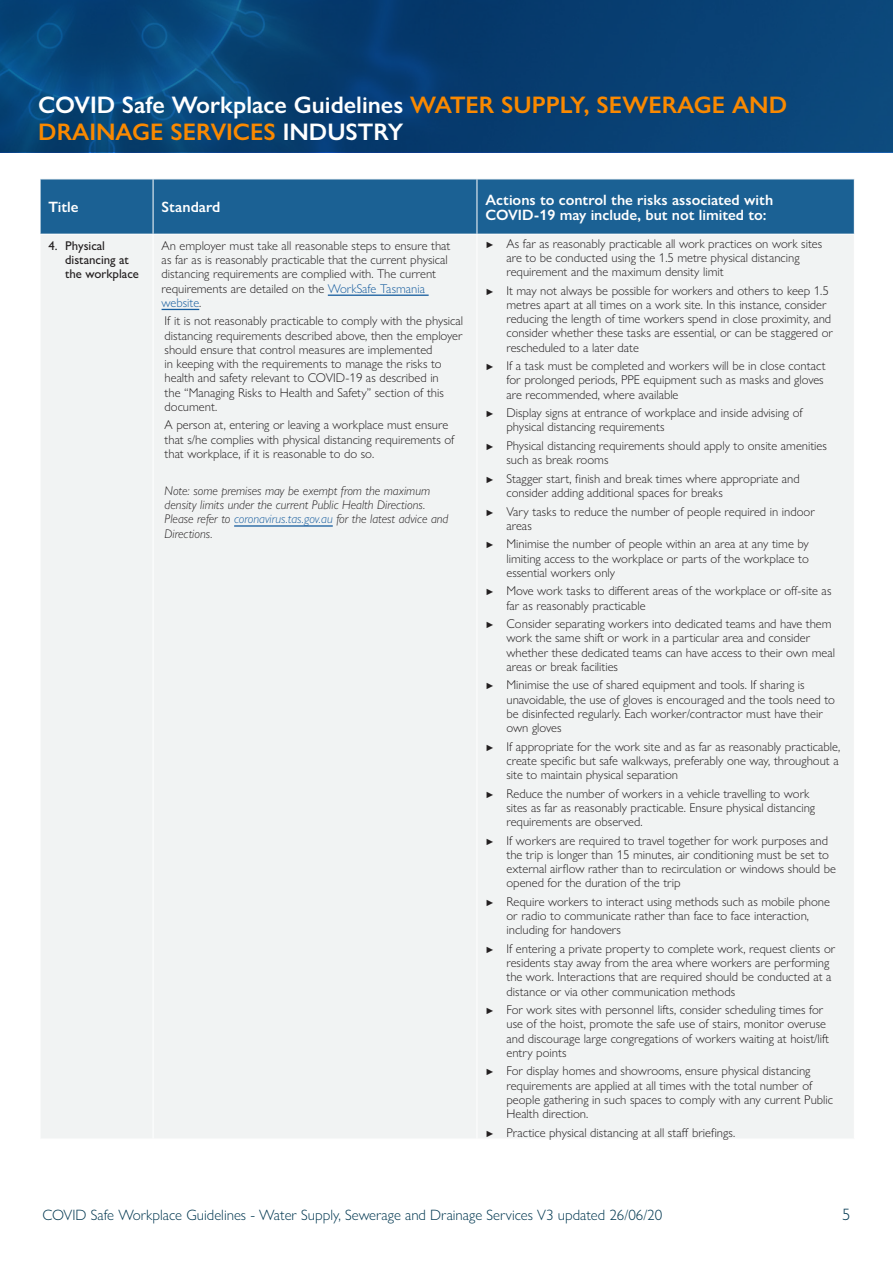
<style>
.page{position:relative;width:893px;height:1263px;background:#fff}
.page>*{position:absolute;margin:0;border:0;box-sizing:border-box;transform-origin:0 0}
.t1{font:600 24px/27px "Gill Sans Nova";color:#fa8900}
.t2{font:300 16.5px "Gill Sans Nova";color:#003750}
.F_Table_head{font:600 15px/15px "Gill Sans Nova";color:#fff}
.t3{font:300 15px "Gill Sans Nova";color:#003750}
.F_Body_Bold{font:300 12.75px/14.2px "Gill Sans Nova";color:#231f20}
.F_Body_Bold-2{font:italic 300 12.75px/14.2px "Gill Sans Nova";color:#231f20}
.F_Table_Body{font:500 12.75px/14.2px "Gill Sans Nova";color:#231f20}
.s1{color:#fff}
.s2{color:#175d9e}
.s3{font-weight:500;font-size:9px}
</style>
<div class="page">
<svg style="left:0;top:0;width:893px;height:151px;background:#074175"></svg>
<div style="left:41px;top:180px;width:813px;height:54px;background:#1b6194"></div>
<div style="left:41px;top:235px;width:813px;height:903px;background:#f1f3f3"></div>
<hr style="left:153px;top:235px;width:1px;height:904px;background:#fff">
<hr style="left:477px;top:235px;width:1px;height:904px;background:#fff">
<hr style="left:153px;top:179px;width:1px;height:55px;background:#fff">
<hr style="left:477px;top:179px;width:1px;height:55px;background:#fff">
<hr style="left:328px;top:295px;width:101px;height:1px;background:#175d9e">
<hr style="left:162px;top:309px;width:37px;height:1px;background:#175d9e">
<hr style="left:234px;top:525px;width:99px;height:2px;background:#175d9e">
<h1 class="t1" style="left:38px;top:91px;width:750px"><span class="s1">COVID Safe Workplace Guidelines</span> WATER SUPPLY, SEWERAGE AND<br>DRAINAGE SERVICES <span class="s1">INDUSTRY</span></h1>
<h1 class="F_Table_head" style="left:49px;top:199px;width:32px">Title</h1>
<h1 class="F_Table_head" style="left:162px;top:199px;width:60px">Standard</h1>
<h1 class="F_Table_head" style="left:485px;top:192px;width:289px">Actions to control the risks associated with<br>COVID-19 may include, but not limited to:</h1>
<p class="F_Table_Body" style="left:65px;top:238px;width:75px;text-indent:-16px">4. Physical distancing at the workplace</p>
<p class="F_Body_Bold" style="left:162px;top:238px;width:290px">An employer must take all reasonable steps to ensure that as far as is reasonably practicable that the current physical distancing requirements are complied with. The current requirements are detailed on the <span class="s2">WorkSafe Tasmania website</span>.</p>
<p class="F_Body_Bold" style="left:165px;top:314px;width:300px">If it is not reasonably practicable to comply with the physical distancing requirements described above, then the employer should ensure that control measures are implemented<br>in keeping with the requirements to manage the risks to health and safety relevant to COVID-19 as described in<br>the “Managing Risks to Health and Safety” section of this document.</p>
<p class="F_Body_Bold" style="left:165px;top:418px;width:291px">A person at, entering or leaving a workplace must ensure that s/he complies with physical distancing requirements of that workplace, if it is reasonable to do so.</p>
<p class="F_Body_Bold-2" style="left:165px;top:483px;width:285px">Note: some premises may be exempt from the maximum density limits under the current Public Health Directions.<br>Please refer to <span class="s2">coronavirus.tas.gov.au</span> for the latest advice and Directions.</p>
<p class="F_Body_Bold" style="left:506px;top:236px;width:317px;text-indent:-21px"><span class="s3">►</span> As far as reasonably practicable all work practices on work sites are to be conducted using the 1.5 metre physical distancing requirement and the maximum density limit</p>
<p class="F_Body_Bold" style="left:506px;top:283px;width:328px;text-indent:-21px"><span class="s3">►</span> It may not always be possible for workers and others to keep 1.5 metres apart at all times on a work site. In this instance, consider reducing the length of time workers spend in close proximity, and consider whether these tasks are essential, or can be staggered or rescheduled to a later date</p>
<p class="F_Body_Bold" style="left:506px;top:359px;width:321px;text-indent:-21px"><span class="s3">►</span> If a task must be completed and workers will be in close contact for prolonged periods, PPE equipment such as masks and gloves are recommended, where available</p>
<p class="F_Body_Bold" style="left:506px;top:406px;width:298px;text-indent:-21px"><span class="s3">►</span> Display signs at entrance of workplace and inside advising of physical distancing requirements</p>
<p class="F_Body_Bold" style="left:506px;top:438px;width:322px;text-indent:-21px"><span class="s3">►</span> Physical distancing requirements should apply to onsite amenities such as break rooms</p>
<p class="F_Body_Bold" style="left:506px;top:471px;width:295px;text-indent:-21px"><span class="s3">►</span> Stagger start, finish and break times where appropriate and consider adding additional spaces for breaks</p>
<p class="F_Body_Bold" style="left:506px;top:504px;width:310px;text-indent:-21px"><span class="s3">►</span> Vary tasks to reduce the number of people required in indoor areas</p>
<p class="F_Body_Bold" style="left:506px;top:537px;width:304px;text-align:justify;text-indent:-21px"><span class="s3">►</span> Minimise the number of people within an area at any time by limiting access to the workplace or parts of the workplace to essential workers only</p>
<p class="F_Body_Bold" style="left:506px;top:584px;width:327px;text-indent:-21px"><span class="s3">►</span> Move work tasks to different areas of the workplace or off-site as far as reasonably practicable</p>
<p class="F_Body_Bold" style="left:506px;top:616px;width:330px;text-indent:-21px"><span class="s3">►</span> Consider separating workers into dedicated teams and have them work the same shift or work in a particular area and consider whether these dedicated teams can have access to their own meal areas or break facilities</p>
<p class="F_Body_Bold" style="left:506px;top:678px;width:330px;text-indent:-21px"><span class="s3">►</span> Minimise the use of shared equipment and tools. If sharing is unavoidable, the use of gloves is encouraged and the tools need to be disinfected regularly. Each worker/contractor must have their own gloves</p>
<p class="F_Body_Bold" style="left:506px;top:739px;width:335px;text-align:justify;text-indent:-21px"><span class="s3">►</span> If appropriate for the work site and as far as reasonably practicable, create specific but safe walkways, preferably one way, throughout a site to maintain physical separation</p>
<p class="F_Body_Bold" style="left:506px;top:786px;width:310px;text-indent:-21px"><span class="s3">►</span> Reduce the number of workers in a vehicle travelling to work sites as far as reasonably practicable. Ensure physical distancing requirements are observed.</p>
<p class="F_Body_Bold" style="left:506px;top:833px;width:331px;text-indent:-21px"><span class="s3">►</span> If workers are required to travel together for work purposes and the trip is longer than 15 minutes, air conditioning must be set to external airflow rather than to recirculation or windows should be opened for the duration of the trip</p>
<p class="F_Body_Bold" style="left:506px;top:894px;width:325px;text-indent:-21px"><span class="s3">►</span> Require workers to interact using methods such as mobile phone or radio to communicate rather than face to face interaction, including for handovers</p>
<p class="F_Body_Bold" style="left:506px;top:941px;width:330px;text-indent:-21px"><span class="s3">►</span> If entering a private property to complete work, request clients or residents stay away from the area where workers are performing the work. Interactions that are required should be conducted at a distance or via other communication methods</p>
<p class="F_Body_Bold" style="left:506px;top:1002px;width:324px;text-indent:-21px"><span class="s3">►</span> For work sites with personnel lifts, consider scheduling times for use of the hoist, promote the safe use of stairs, monitor overuse and discourage large congregations of workers waiting at hoist/lift entry points</p>
<p class="F_Body_Bold" style="left:506px;top:1064px;width:328px;text-indent:-21px"><span class="s3">►</span> For display homes and showrooms, ensure physical distancing requirements are applied at all times with the total number of people gathering in such spaces to comply with any current Public Health direction.</p>
<p class="F_Body_Bold" style="left:485px;top:1125px;width:251px"><span class="s3">►</span> Practice physical distancing at all staff briefings.</p>
<p class="t3" style="left:43px;top:1206px;width:621px">COVID Safe Workplace Guidelines - Water Supply, Sewerage and Drainage Services V3 updated 26/06/20</p>
<p class="t2" style="left:842px;top:1204px;width:10px">5</p>
</div>
